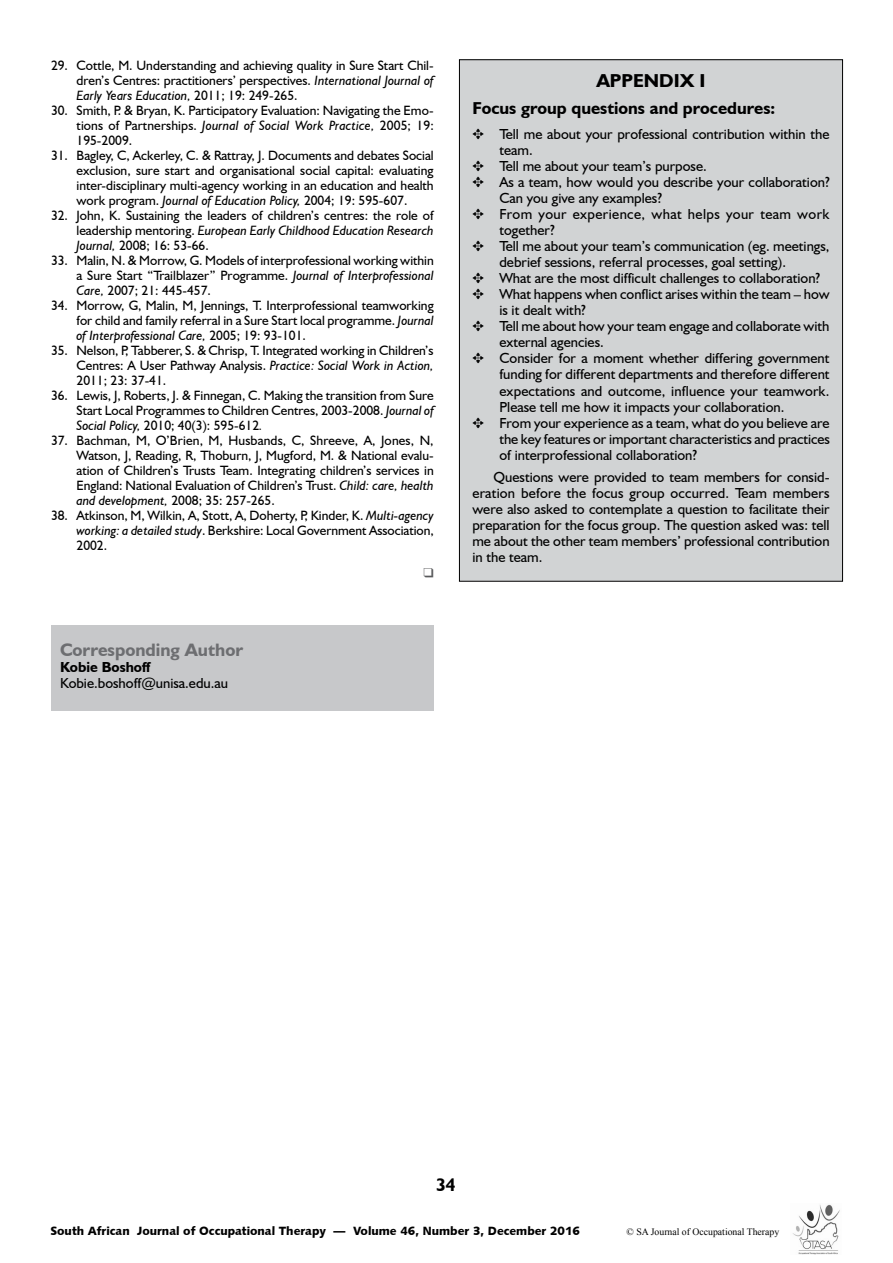
<style>
.page{position:relative;width:893px;height:1263px;background:#fff}
.page>*{position:absolute;margin:0;border:0;box-sizing:border-box;transform-origin:0 0}
.t1{font:700 18.75px "Humanist 521 BT";color:#000}
.t2{font:700 18px "Humanist 521 BT";color:#6d6e71}
.t3{font:700 18px "Humanist 521 BT";color:#000}
.t4{font:700 17.25px "Humanist 521 BT";color:#000}
.t5{font:14.55px/16px "Humanist 521 BT";color:#000;text-align:justify}
.t6{font:14.55px "Humanist 521 BT";letter-spacing:.025em;color:#000}
.t7{font:700 14.55px "Humanist 521 BT";color:#000}
.t8{font:13.5px/15px "Humanist 521 BT";color:#000;text-align:justify}
.t9{font:12px "Humanist 531 BT Black A";color:#000}
.t10{font:9.75px "Times New Roman";color:#000}
.s1{font-style:italic}
</style>
<div class="page">
<img style="left:792px;top:1204px;width:48px;height:50px">
<div style="left:459px;top:60px;width:383px;height:521px;background:#d1d3d4"></div>
<div style="left:51px;top:625px;width:383px;height:85px;background:#c7c8ca"></div>
<p class="t8" style="left:77px;top:57px;width:359px;text-indent:-26px">29. Cottle, M. Understanding and achieving quality in Sure Start Chil&shy;dren’s Centres: practitioners’ perspectives. <span class="s1">International Journal of Early Years Education,</span> 2011; 19: 249-265.</p>
<p class="t8" style="left:77px;top:102px;width:359px;text-indent:-26px">30. Smith, P. &amp; Bryan, K. Participatory Evaluation: Navigating the Emo&shy;tions of Partnerships. <span class="s1">Journal of Social Work Practice,</span> 2005; 19:<br>195-2009.</p>
<p class="t8" style="left:77px;top:147px;width:359px;text-indent:-26px">31. Bagley, C, Ackerley, C. &amp; Rattray, J. Documents and debates Social exclusion, sure start and organisational social capital: evaluating inter-disciplinary multi-agency working in an education and health work program. <span class="s1">Journal of Education Policy,</span> 2004; 19: 595-607.</p>
<p class="t8" style="left:77px;top:207px;width:359px;text-indent:-26px">32. John, K. Sustaining the leaders of children’s centres: the role of leadership mentoring. <span class="s1">European Early Childhood Education Research Journal,</span> 2008; 16: 53-66.</p>
<p class="t8" style="left:77px;top:252px;width:359px;text-indent:-26px">33. Malin, N. &amp; Morrow, G. Models of interprofessional working within a Sure Start “Trailblazer” Programme. <span class="s1">Journal of Interprofessional Care,</span> 2007; 21: 445-457.</p>
<p class="t8" style="left:77px;top:297px;width:359px;text-indent:-26px">34. Morrow, G, Malin, M, Jennings, T. Interprofessional teamworking for child and family referral in a Sure Start local programme. <span class="s1">Journal of Interprofessional Care,</span> 2005; 19: 93-101.</p>
<p class="t8" style="left:77px;top:342px;width:359px;text-indent:-26px">35. Nelson, P, Tabberer, S. &amp; Chrisp, T. Integrated working in Children’s Centres: A User Pathway Analysis. <span class="s1">Practice: Social Work in Action, </span>2011; 23: 37-41.</p>
<p class="t8" style="left:77px;top:387px;width:359px;text-indent:-26px">36. Lewis, J, Roberts, J. &amp; Finnegan, C. Making the transition from Sure Start Local Programmes to Children Centres, 2003-2008. <span class="s1">Journal of Social Policy,</span> 2010; 40(3): 595-612<span class="s1">.</span></p>
<p class="t8" style="left:77px;top:432px;width:359px;text-indent:-26px">37. Bachman, M, O’Brien, M, Husbands, C, Shreeve, A, Jones, N, Watson, J, Reading, R, Thoburn, J, Mugford, M. &amp; National evalu&shy;ation of Children’s Trusts Team. Integrating children’s services in England: National Evaluation of Children’s Trust. <span class="s1">Child: care, health and development,</span> 2008; 35: 257-265.</p>
<p class="t8" style="left:77px;top:507px;width:359px;text-indent:-26px">38. Atkinson, M, Wilkin, A, Stott, A, Doherty, P, Kinder, K. <span class="s1">Multi-agency working: a detailed study</span>. Berkshire: Local Government Association, 2002.</p>
<h2 class="t2" style="left:60px;top:638px;width:185px">Corresponding Author</h2>
<p class="t7" style="left:60px;top:658px;width:92px">Kobie Boshoff</p>
<p class="t5" style="left:60px;top:675px;width:169px">Kobie.boshoff@unisa.edu.au</p>
<h1 class="t1" style="left:596px;top:69px;width:111px">APPENDIX I</h1>
<p class="t4" style="left:472px;top:98px;width:304px">Focus group questions and procedures:</p>
<p class="t5" style="left:472px;top:125px;width:359px">✥ Tell me about your professional contribution within the</p>
<p class="t5" style="left:499px;top:141px;width:35px">team.</p>
<p class="t5" style="left:472px;top:158px;width:236px">✥ Tell me about your team’s purpose.</p>
<p class="t5" style="left:472px;top:174px;width:359px">✥ As a team, how would you describe your collaboration?</p>
<p class="t5" style="left:499px;top:190px;width:164px">Can you give any examples?</p>
<p class="t6" style="left:472px;top:205px;width:359px">✥ From your experience, what helps your team work</p>
<p class="t5" style="left:499px;top:222px;width:57px">together?</p>
<p class="t5" style="left:472px;top:238px;width:359px">✥ Tell me about your team’s communication (eg. meetings,</p>
<p class="t5" style="left:499px;top:254px;width:288px">debrief sessions, referral processes, goal setting).</p>
<p class="t5" style="left:472px;top:270px;width:349px">✥ What are the most difficult challenges to collaboration?</p>
<p class="t5" style="left:472px;top:286px;width:359px">✥ What happens when conflict arises within the team – how</p>
<p class="t5" style="left:499px;top:302px;width:88px">is it dealt with?</p>
<p class="t5" style="left:472px;top:318px;width:359px">✥ Tell me about how your team engage and collaborate with</p>
<p class="t5" style="left:499px;top:334px;width:106px">external agencies.</p>
<p class="t5" style="left:472px;top:350px;width:359px">✥ Consider for a moment whether differing government</p>
<p class="t5" style="left:499px;top:366px;width:332px">funding for different departments and therefore different</p>
<p class="t5" style="left:499px;top:382px;width:332px">expectations and outcome, influence your teamwork.</p>
<p class="t5" style="left:499px;top:398px;width:287px">Please tell me how it impacts your collaboration.</p>
<p class="t5" style="left:472px;top:414px;width:359px">✥ From your experience as a team, what do you believe are</p>
<p class="t5" style="left:499px;top:430px;width:332px">the key features or important characteristics and practices</p>
<p class="t5" style="left:499px;top:446px;width:199px">of interprofessional collaboration?</p>
<p class="t5" style="left:472px;top:469px;width:359px;text-indent:21px">Questions were provided to team members for consid&shy;eration before the focus group occurred. Team members were also asked to contemplate a question to facilitate their preparation for the focus group. The question asked was: tell me about the other team members’ professional contribution in the team.</p>
<h2 class="t3" style="left:436px;top:1173px;width:21px">34</h2>
<p class="t9" style="left:50px;top:1223px;width:531px">South African Journal of Occupational Therapy — Volume 46, Number 3, December 2016</p>
<p class="t10" style="left:627px;top:1225px;width:154px">© SA Journal of Occupational Therapy</p>
</div>
